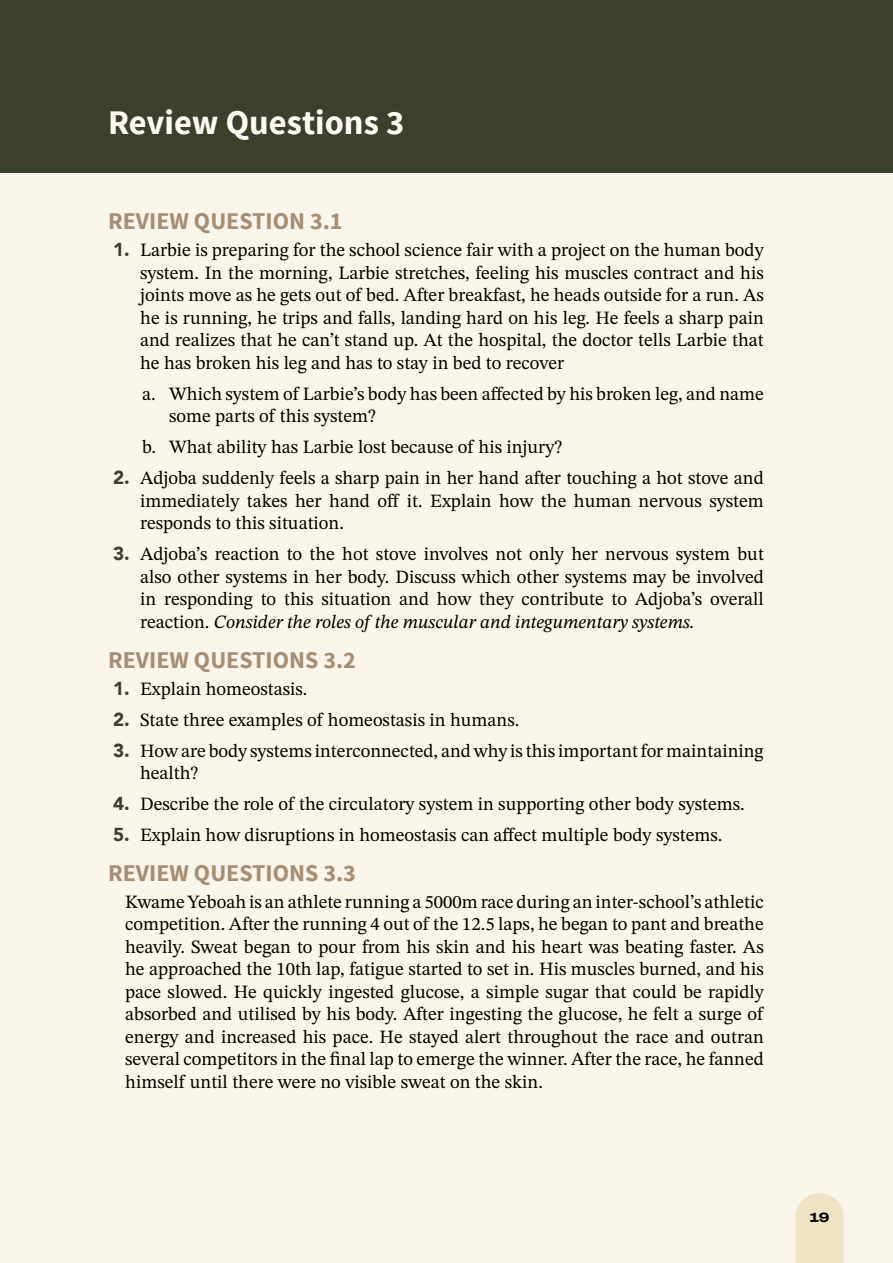
<style>
.page{position:relative;width:893px;height:1263px;background:#f9f5ea}
.page>*{position:absolute;margin:0;border:0;box-sizing:border-box;transform-origin:0 0}
.t1{font:700 34.5px "Source Sans Pro";color:#fdfaf6}
.t2{font:700 24px "Source Sans Pro";color:#a68e74}
.t3{font:18.75px/22.5px "STIX Two Text";color:#000;text-align:justify}
.t4{font:800 13.5px "Archivo Expanded";color:#000}
.s1{font-family:"Avenir";font-weight:900;color:#3d3f2d}
.s2{font-style:italic}
</style>
<div class="page">
<svg style="left:795px;top:1193px;width:49px;height:70px;background:#f0e4c7"></svg>
<div style="left:0;top:0;width:893px;height:172px;background:#3d3f2d"></div>
<h1 class="t1" style="left:108px;top:100px;width:298px">Review Questions 3</h1>
<p class="t2" style="left:108px;top:206px;width:236px">REVIEW QUESTION 3.1</p>
<p class="t3" style="left:140px;top:238px;width:625px;text-indent:-27px"><span class="s1">1.</span> Larbie is preparing for the school science fair with a project on the human body system. In the morning, Larbie stretches, feeling his muscles contract and his joints move as he gets out of bed. After breakfast, he heads outside for a run. As he is running, he trips and falls, landing hard on his leg. He feels a sharp pain and realizes that he can’t stand up. At the hospital, the doctor tells Larbie that he has broken his leg and has to stay in bed to recover</p>
<p class="t3" style="left:169px;top:382px;width:596px;text-indent:-27px">a. Which system of Larbie’s body has been affected by his broken leg, and name some parts of this system?</p>
<p class="t3" style="left:142px;top:435px;width:422px">b. What ability has Larbie lost because of his injury?</p>
<p class="t3" style="left:140px;top:467px;width:625px;text-indent:-27px"><span class="s1">2.</span> Adjoba suddenly feels a sharp pain in her hand after touching a hot stove and immediately takes her hand off it. Explain how the human nervous system responds to this situation.</p>
<p class="t3" style="left:140px;top:543px;width:625px;text-indent:-27px"><span class="s1">3.</span> Adjoba’s reaction to the hot stove involves not only her nervous system but also other systems in her body. Discuss which other systems may be involved in responding to this situation and how they contribute to Adjoba’s overall reaction. <span class="s2">Consider the roles of the muscular and integumentary systems.</span></p>
<p class="t2" style="left:108px;top:644px;width:249px">REVIEW QUESTIONS 3.2</p>
<p class="t3" style="left:113px;top:677px;width:196px"><span class="s1">1.</span> Explain homeostasis.</p>
<p class="t3" style="left:113px;top:708px;width:408px"><span class="s1">2.</span> State three examples of homeostasis in humans.</p>
<p class="t3" style="left:140px;top:739px;width:625px;text-indent:-27px"><span class="s1">3.</span> How are body systemsinterconnected, and why isthisimportantfor maintaining health?</p>
<p class="t3" style="left:113px;top:792px;width:633px"><span class="s1">4.</span> Describe the role of the circulatory system in supporting other body systems.</p>
<p class="t3" style="left:113px;top:823px;width:611px"><span class="s1">5.</span> Explain how disruptions in homeostasis can affect multiple body systems.</p>
<p class="t2" style="left:108px;top:858px;width:249px">REVIEW QUESTIONS 3.3</p>
<p class="t3" style="left:125px;top:890px;width:640px">KwameYeboah is an athlete running a 5000m race during an inter-school’s athletic competition. After the running 4 out of the 12.5 laps, he began to pant and breathe heavily. Sweat began to pour from his skin and his heart was beating faster. As he approached the 10th lap, fatigue started to set in. His muscles burned, and his pace slowed. He quickly ingested glucose, a simple sugar that could be rapidly absorbed and utilised by his body. After ingesting the glucose, he felt a surge of energy and increased his pace. He stayed alert throughout the race and outran several competitors in the final lap to emerge the winner. After the race, he fanned himself until there were no visible sweat on the skin.</p>
<p class="t4" style="left:809px;top:1207px;width:22px">19</p>
</div>
